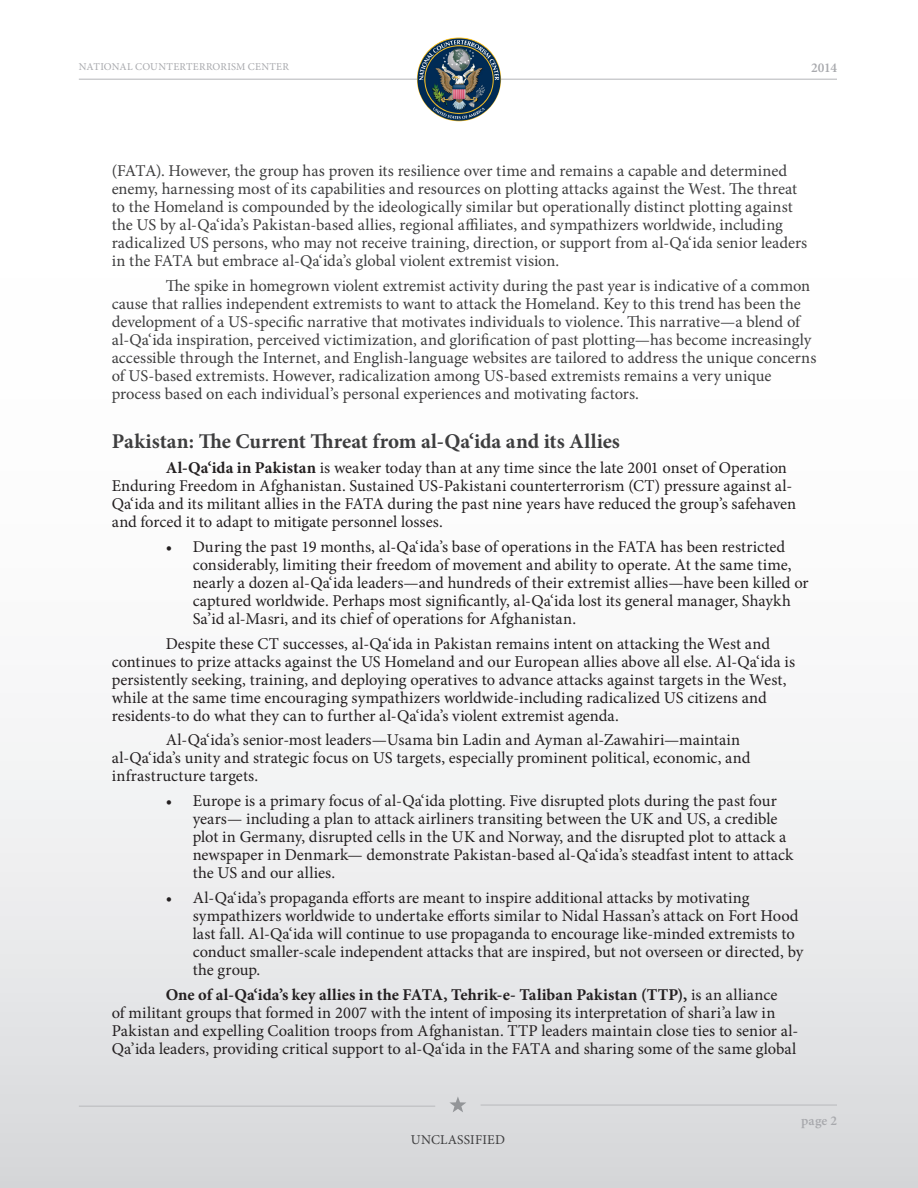
<style>
.page{position:relative;width:918px;height:1188px;background:#fff}
.page>*{position:absolute;margin:0;border:0;box-sizing:border-box;transform-origin:0 0}
.Body_Text__TG{font:700 21px "Minion Pro";color:#3e3e3f}
.Body_Text__TG-2{font:16.5px/18px "Minion Pro";letter-spacing:.005em;color:#231f20}
.Body_Text__TG-3{font:16.5px/18px "Minion Pro";color:#3e3e3f}
.t1{font:13.5px "Minion Pro";letter-spacing:.015em;color:#3e3e3f}
.t2{font:600 13.5px "Minion Pro";color:#a8a9ad}
.t3{font:10.5px "Minion Pro";letter-spacing:.02em;color:#a8a9ad}
.s1{font-weight:700}
</style>
<div class="page">
<div style="left:0;top:0;width:918px;height:1188px;background:linear-gradient(to bottom,#fff,#e1e2e3)"></div>
<hr style="left:79px;top:79px;width:758px;height:1px;background:#bcbdc0">
<hr style="left:79px;top:1106px;width:356px;height:1px;background:#bcbdc0">
<hr style="left:481px;top:1104px;width:356px;height:2px;background:#bcbdc0">
<img style="left:417px;top:37px;width:84px;height:84px;border-radius:42px">
<svg style="left:449px;top:1096px;width:17px;height:16px"></svg>
<p class="t3" style="left:79px;top:60px;width:212px">NATIONAL COUNTERTERRORISM CENTER</p>
<p class="t2" style="left:811px;top:59px;width:27px">2014</p>
<p class="Body_Text__TG-3" style="left:112px;top:162px;width:697px">(FATA). However, the group has proven its resilience over time and remains a capable and determined enemy, harnessing most of its capabilities and resources on plotting attacks against the West. The threat to the Homeland is compounded by the ideologically similar but operationally distinct plotting against the US by al‐Qa‘ida’s Pakistan‐based allies, regional affiliates, and sympathizers worldwide, including radicalized US persons, who may not receive training, direction, or support from al‐Qa‘ida senior leaders in the FATA but embrace al‐Qa‘ida’s global violent extremist vision.</p>
<p class="Body_Text__TG-3" style="left:112px;top:277px;width:706px;text-indent:54px">The spike in homegrown violent extremist activity during the past year is indicative of a common cause that rallies independent extremists to want to attack the Homeland. Key to this trend has been the development of a US‐specific narrative that motivates individuals to violence. This narrative—a blend of al‐Qa‘ida inspiration, perceived victimization, and glorification of past plotting—has become increasingly accessible through the Internet, and English‐language websites are tailored to address the unique concerns of US‐based extremists. However, radicalization among US‐based extremists remains a very unique process based on each individual’s personal experiences and motivating factors.</p>
<p class="Body_Text__TG" style="left:112px;top:427px;width:510px">Pakistan: The Current Threat from al‐Qa‘ida and its Allies</p>
<p class="Body_Text__TG-2" style="left:112px;top:459px;width:686px;text-indent:54px"><span class="s1">Al‐Qa‘ida in Pakistan</span> is weaker today than at any time since the late 2001 onset of Operation Enduring Freedom in Afghanistan. Sustained US‐Pakistani counterterrorism (CT) pressure against al‐ Qa‘ida and its militant allies in the FATA during the past nine years have reduced the group’s safehaven and forced it to adapt to mitigate personnel losses.</p>
<p class="Body_Text__TG-2" style="left:193px;top:538px;width:618px;text-indent:-27px">• During the past 19 months, al‐Qa‘ida’s base of operations in the FATA has been restricted considerably, limiting their freedom of movement and ability to operate. At the same time, nearly a dozen al‐Qa‘ida leaders—and hundreds of their extremist allies—have been killed or captured worldwide. Perhaps most significantly, al‐Qa‘ida lost its general manager, Shaykh Sa’id al‐Masri, and its chief of operations for Afghanistan.</p>
<p class="Body_Text__TG-2" style="left:112px;top:634px;width:685px;text-indent:54px">Despite these CT successes, al‐Qa‘ida in Pakistan remains intent on attacking the West and continues to prize attacks against the US Homeland and our European allies above all else. Al‐Qa‘ida is persistently seeking, training, and deploying operatives to advance attacks against targets in the West, while at the same time encouraging sympathizers worldwide‐including radicalized US citizens and residents‐to do what they can to further al‐Qa‘ida’s violent extremist agenda.</p>
<p class="Body_Text__TG-2" style="left:112px;top:731px;width:640px;text-indent:54px">Al‐Qa‘ida’s senior‐most leaders—Usama bin Ladin and Ayman al‐Zawahiri—maintain al‐Qa‘ida’s unity and strategic focus on US targets, especially prominent political, economic, and infrastructure targets.</p>
<p class="Body_Text__TG-2" style="left:193px;top:792px;width:602px;text-indent:-27px">• Europe is a primary focus of al‐Qa‘ida plotting. Five disrupted plots during the past four years— including a plan to attack airliners transiting between the UK and US, a credible plot in Germany, disrupted cells in the UK and Norway, and the disrupted plot to attack a newspaper in Denmark— demonstrate Pakistan‐based al‐Qa‘ida’s steadfast intent to attack the US and our allies.</p>
<p class="Body_Text__TG-2" style="left:193px;top:889px;width:612px;text-indent:-27px">• Al‐Qa‘ida’s propaganda efforts are meant to inspire additional attacks by motivating sympathizers worldwide to undertake efforts similar to Nidal Hassan’s attack on Fort Hood last fall. Al‐Qa‘ida will continue to use propaganda to encourage like‐minded extremists to conduct smaller‐scale independent attacks that are inspired, but not overseen or directed, by the group.</p>
<p class="Body_Text__TG-2" style="left:112px;top:985px;width:688px;text-indent:54px"><span class="s1">One of al‐Qa‘ida’s key allies in the FATA, Tehrik‐e‐ Taliban Pakistan (TTP),</span> is an alliance<br>of militant groups that formed in 2007 with the intent of imposing its interpretation of shari’a law in Pakistan and expelling Coalition troops from Afghanistan. TTP leaders maintain close ties to senior al‐ Qa’ida leaders, providing critical support to al‐Qa‘ida in the FATA and sharing some of the same global</p>
<p class="t1" style="left:411px;top:1130px;width:96px">UNCLASSIFIED</p>
<p class="t2" style="left:801px;top:1111px;width:37px">page 2</p>
</div>
